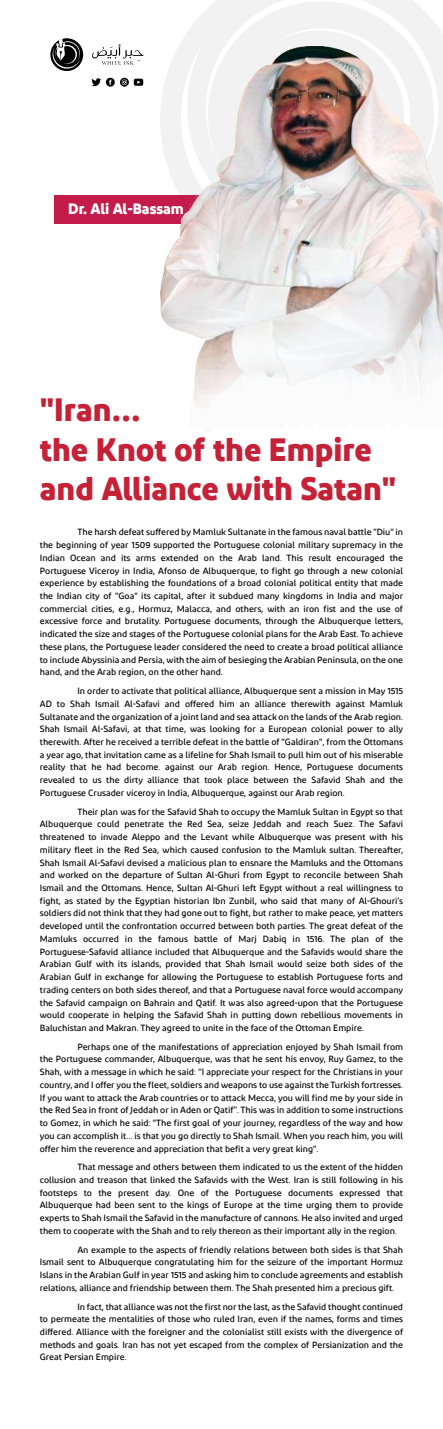
<style>
.page{position:relative;width:443px;height:1429px;background:#fff}
.page>*{position:absolute;margin:0;border:0;box-sizing:border-box;transform-origin:0 0}
.t1{font:700 32.25px/39.8px "Diodrum Arabic";color:#c52137}
.t2{font:700 15px "Diodrum Arabic";color:#fff}
.t3{font:500 9px/12.8px "Diodrum Arabic";color:#000;text-align:justify}
</style>
<div class="page">
<svg style="left:179px;top:0;width:263px;height:46px;fill:#f2f2f2"></svg>
<div style="left:54px;top:195px;width:212px;height:29px;background:#c31c4b"></div>
<svg style="left:92px;top:44px;width:51px;height:21px"></svg>
<svg style="left:50px;top:38px;width:33px;height:33px"></svg>
<svg style="left:91px;top:78px;width:52px;height:9px"></svg>
<img style="left:160px;top:46px;width:282px;height:362px">
<h2 class="t2" style="left:68px;top:200px;width:117px">Dr. Ali Al-Bassam</h2>
<h1 class="t1" style="left:40px;top:390px;width:358px">"Iran…<br>the Knot of the Empire and Alliance with Satan"</h1>
<p class="t3" style="left:40px;top:526px;width:364px;text-indent:38px">The harsh defeat suffered by Mamluk Sultanate in the famous naval battle "Diu" in the beginning of year 1509 supported the Portuguese colonial military supremacy in the Indian Ocean and its arms extended on the Arab land. This result encouraged the Portuguese Viceroy in India, Afonso de Albuquerque, to fight go through a new colonial experience by establishing the foundations of a broad colonial political entity that made the Indian city of "Goa" its capital, after it subdued many kingdoms in India and major commercial cities, e.g., Hormuz, Malacca, and others, with an iron fist and the use of excessive force and brutality. Portuguese documents, through the Albuquerque letters, indicated the size and stages of the Portuguese colonial plans for the Arab East. To achieve these plans, the Portuguese leader considered the need to create a broad political alliance to include Abyssinia and Persia, with the aim of besieging the Arabian Peninsula, on the one hand, and the Arab region, on the other hand.</p>
<p class="t3" style="left:40px;top:684px;width:364px;text-indent:38px">In order to activate that political alliance, Albuquerque sent a mission in May 1515<br>AD to Shah Ismail Al-Safavi and offered him an alliance therewith against Mamluk Sultanate and the organization of a joint land and sea attack on the lands of the Arab region.<br>Shah Ismail Al-Safavi, at that time, was looking for a European colonial power to ally therewith. After he received a terrible defeat in the battle of "Galdiran", from the Ottomans a year ago, that invitation came as a lifeline for Shah Ismail to pull him out of his miserable reality that he had become. against our Arab region. Hence, Portuguese documents revealed to us the dirty alliance that took place between the Safavid Shah and the Portuguese Crusader viceroy in India, Albuquerque, against our Arab region.</p>
<p class="t3" style="left:40px;top:805px;width:364px;text-indent:38px">Their plan was for the Safavid Shah to occupy the Mamluk Sultan in Egypt so that Albuquerque could penetrate the Red Sea, seize Jeddah and reach Suez. The Safavi threatened to invade Aleppo and the Levant while Albuquerque was present with his military fleet in the Red Sea, which caused confusion to the Mamluk sultan. Thereafter, Shah Ismail Al-Safavi devised a malicious plan to ensnare the Mamluks and the Ottomans and worked on the departure of Sultan Al-Ghuri from Egypt to reconcile between Shah Ismail and the Ottomans. Hence, Sultan Al-Ghuri left Egypt without a real willingness to fight, as stated by the Egyptian historian Ibn Zunbil, who said that many of Al-Ghouri’s soldiers did not think that they had gone out to fight, but rather to make peace, yet matters developed until the confrontation occurred between both parties. The great defeat of the Mamluks occurred in the famous battle of Marj Dabiq in 1516. The plan of the Portuguese-Safavid alliance included that Albuquerque and the Safavids would share the Arabian Gulf with its islands, provided that Shah Ismail would seize both sides of the Arabian Gulf in exchange for allowing the Portuguese to establish Portuguese forts and trading centers on both sides thereof, and that a Portuguese naval force would accompany the Safavid campaign on Bahrain and Qatif. It was also agreed-upon that the Portuguese would cooperate in helping the Safavid Shah in putting down rebellious movements in Baluchistan and Makran. They agreed to unite in the face of the Ottoman Empire.</p>
<p class="t3" style="left:40px;top:1040px;width:364px;text-indent:38px">Perhaps one of the manifestations of appreciation enjoyed by Shah Ismail from the Portuguese commander, Albuquerque, was that he sent his envoy, Ruy Gamez, to the Shah, with a message in which he said: “I appreciate your respect for the Christians in your country, and I offer you the fleet, soldiers and weapons to use against the Turkish fortresses.<br>If you want to attack the Arab countries or to attack Mecca, you will find me by your side in the Red Sea in front of Jeddah or in Aden or Qatif”. This was in addition to some instructions to Gomez, in which he said: "The first goal of your journey, regardless of the way and how you can accomplish it... is that you go directly to Shah Ismail. When you reach him, you will offer him the reverence and appreciation that befit a very great king".</p>
<p class="t3" style="left:40px;top:1161px;width:364px;text-indent:38px">That message and others between them indicated to us the extent of the hidden collusion and treason that linked the Safavids with the West. Iran is still following in his footsteps to the present day. One of the Portuguese documents expressed that Albuquerque had been sent to the kings of Europe at the time urging them to provide experts to Shah Ismail the Safavid in the manufacture of cannons. He also invited and urged them to cooperate with the Shah and to rely thereon as their important ally in the region.</p>
<p class="t3" style="left:40px;top:1243px;width:364px;text-indent:38px">An example to the aspects of friendly relations between both sides is that Shah Ismail sent to Albuquerque congratulating him for the seizure of the important Hormuz Islans in the Arabian Gulf in year 1515 and asking him to conclude agreements and establish relations, alliance and friendship between them. The Shah presented him a precious gift.</p>
<p class="t3" style="left:40px;top:1300px;width:364px;text-indent:38px">In fact, that alliance was not the first nor the last, as the Safavid thought continued to permeate the mentalities of those who ruled Iran, even if the names, forms and times differed. Alliance with the foreigner and the colonialist still exists with the divergence of methods and goals. Iran has not yet escaped from the complex of Persianization and the Great Persian Empire.</p>
</div>
